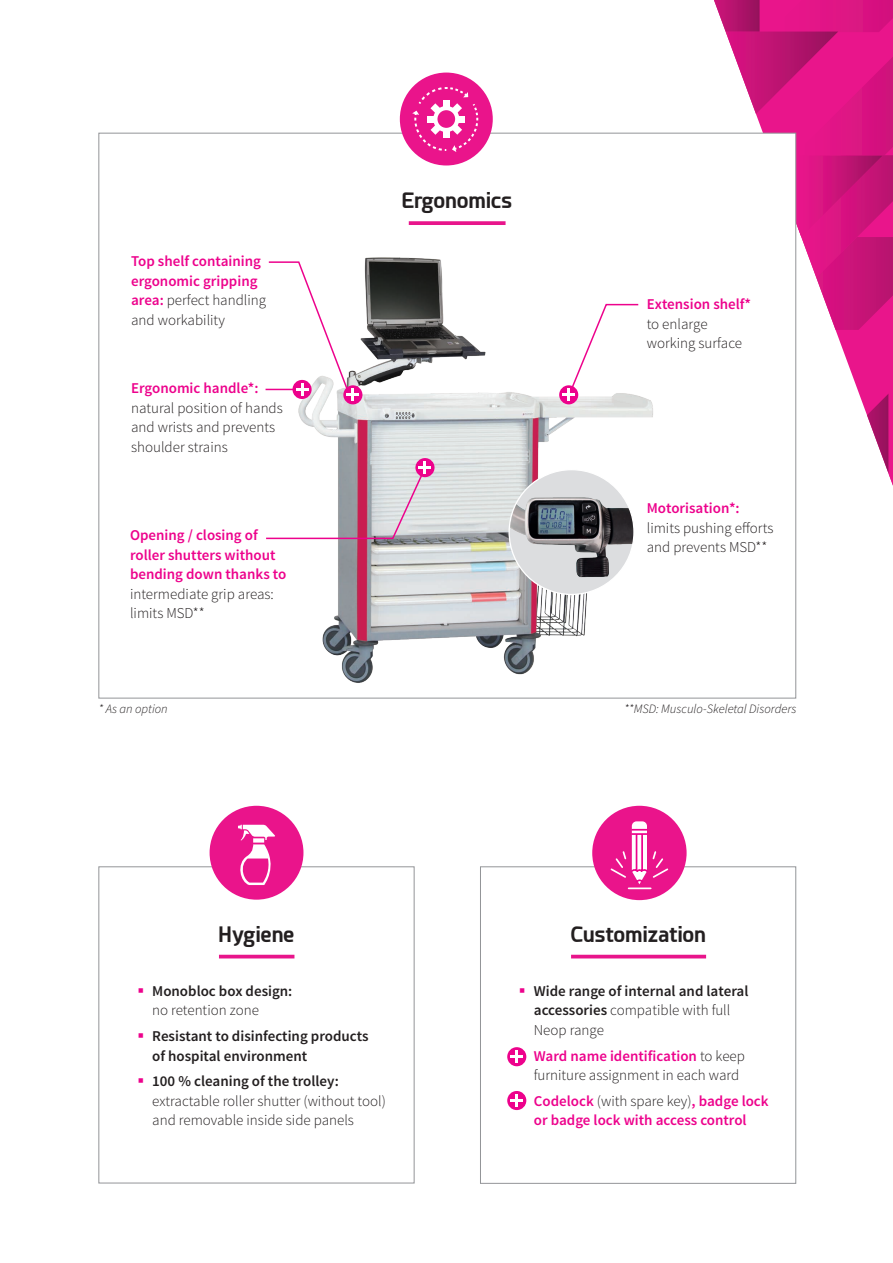
<style>
.page{position:relative;width:893px;height:1263px;background:#fff}
.page>*{position:absolute;margin:0;border:0;box-sizing:border-box;transform-origin:0 0}
.Puces_roses{font:700 21px "Esphimere";color:#231f20}
.Puces_roses-2{font:300 15px/19.5px "Source Sans Pro";color:#231f20}
.Puces_roses-3{font:600 15px/19.5px "Source Sans Pro";color:#ed028c}
.t1{font:600 15px/19.5px "Source Sans Pro";color:#231f20}
.Puces_roses-4{font:italic 300 12.75px "Source Sans Pro";color:#231f20}
.s1{font-weight:300;color:#231f20}
.s2{font-weight:600;color:#ed028c}
.s3{font-weight:300}
.s4{font-weight:600}
</style>
<div class="page">
<svg style="left:796px;top:330px;width:97px;height:156px"></svg>
<svg style="left:714px;top:0;width:179px;height:330px;background:#da318f"></svg>
<svg style="left:867px;top:389px;width:26px;height:97px"></svg>
<div style="left:99px;top:866px;width:315px;height:317px;background:#fff;border:1px solid #939598"></div>
<div style="left:480px;top:866px;width:316px;height:317px;background:#fff;border:1px solid #939598"></div>
<hr style="left:219px;top:955px;width:75px;height:3px;background:#e8158b">
<hr style="left:571px;top:955px;width:135px;height:3px;background:#e8158b">
<div style="left:210px;top:806px;width:93px;height:94px;background:#ea148b;border-radius:50%"></div>
<svg style="left:238px;top:825px;width:37px;height:60px"></svg>
<svg style="left:507px;top:1091px;width:19px;height:19px"></svg>
<svg style="left:507px;top:1047px;width:19px;height:19px"></svg>
<div style="left:592px;top:806px;width:95px;height:94px;background:#ea148b;border-radius:50%"></div>
<svg style="left:609px;top:821px;width:61px;height:69px"></svg>
<div style="left:99px;top:133px;width:697px;height:565px;background:#fff;border:1px solid #939598"></div>
<img style="left:274px;top:257px;width:392px;height:440px">
<div style="left:343px;top:385px;width:19px;height:19px;background:#ed028c;border-radius:50%"></div>
<div style="left:559px;top:385px;width:19px;height:19px;background:#ed028c;border-radius:50%"></div>
<svg style="left:562px;top:303px;width:78px;height:98px"></svg>
<svg style="left:415px;top:458px;width:20px;height:19px"></svg>
<svg style="left:266px;top:461px;width:165px;height:79px"></svg>
<hr style="left:266px;top:389px;width:43px;height:1px;background:#ed028c">
<svg style="left:267px;top:261px;width:92px;height:140px"></svg>
<div style="left:400px;top:73px;width:93px;height:92px;background:#ea148b;border-radius:50%"></div>
<svg style="left:412px;top:86px;width:67px;height:66px"></svg>
<svg style="left:409px;top:221px;width:97px;height:4px"></svg>
<img style="left:509px;top:470px;width:125px;height:122px">
<svg style="left:510px;top:1050px;width:15px;height:13px"></svg>
<svg style="left:510px;top:1094px;width:15px;height:13px"></svg>
<p class="Puces_roses-3" style="left:131px;top:252px;width:137px">Top shelf containing ergonomic gripping area: <span class="s1">perfect handling and workability</span></p>
<p class="Puces_roses-2" style="left:131px;top:379px;width:153px"><span class="s2">Ergonomic handle*: </span>natural position of hands and wrists and prevents shoulder strains</p>
<p class="Puces_roses-3" style="left:130px;top:526px;width:158px">Opening / closing of roller shutters without bending down thanks to <span class="s1">intermediate grip areas: limits MSD**</span></p>
<p class="Puces_roses" style="left:402px;top:188px;width:112px">Ergonomics</p>
<p class="Puces_roses-2" style="left:647px;top:295px;width:106px"><span class="s2">Extension shelf* </span>to enlarge working surface</p>
<p class="Puces_roses-2" style="left:647px;top:498px;width:128px"><span class="s2">Motorisation*: </span>limits pushing efforts and prevents MSD**</p>
<p class="Puces_roses-4" style="left:99px;top:701px;width:71px">* As an option</p>
<p class="Puces_roses-4" style="left:624px;top:701px;width:174px">**MSD: Musculo-Skeletal Disorders</p>
<p class="Puces_roses" style="left:218px;top:921px;width:78px">Hygiene</p>
<p class="Puces_roses" style="left:571px;top:921px;width:137px">Customization</p>
<p class="t1" style="left:534px;top:981px;width:216px">Wide range of internal and lateral accessories <span class="s3">compatible with full<br>Neop range</span></p>
<p class="Puces_roses-2" style="left:534px;top:1046px;width:213px"><span class="s2">Ward name identification</span> to keep furniture assignment in each ward</p>
<p class="Puces_roses-3" style="left:534px;top:1091px;width:236px">Codelock <span class="s1">(with spare key)</span>, badge lock or badge lock with access control</p>
<p class="t1" style="left:152px;top:981px;width:142px">Monobloc box design: <span class="s3">no retention zone</span></p>
<p class="t1" style="left:152px;top:1027px;width:218px">Resistant to disinfecting products of hospital environment</p>
<p class="Puces_roses-2" style="left:152px;top:1072px;width:235px"><span class="s4">100 % cleaning of the trolley: </span>extractable roller shutter (without tool) and removable inside side panels</p>
</div>
